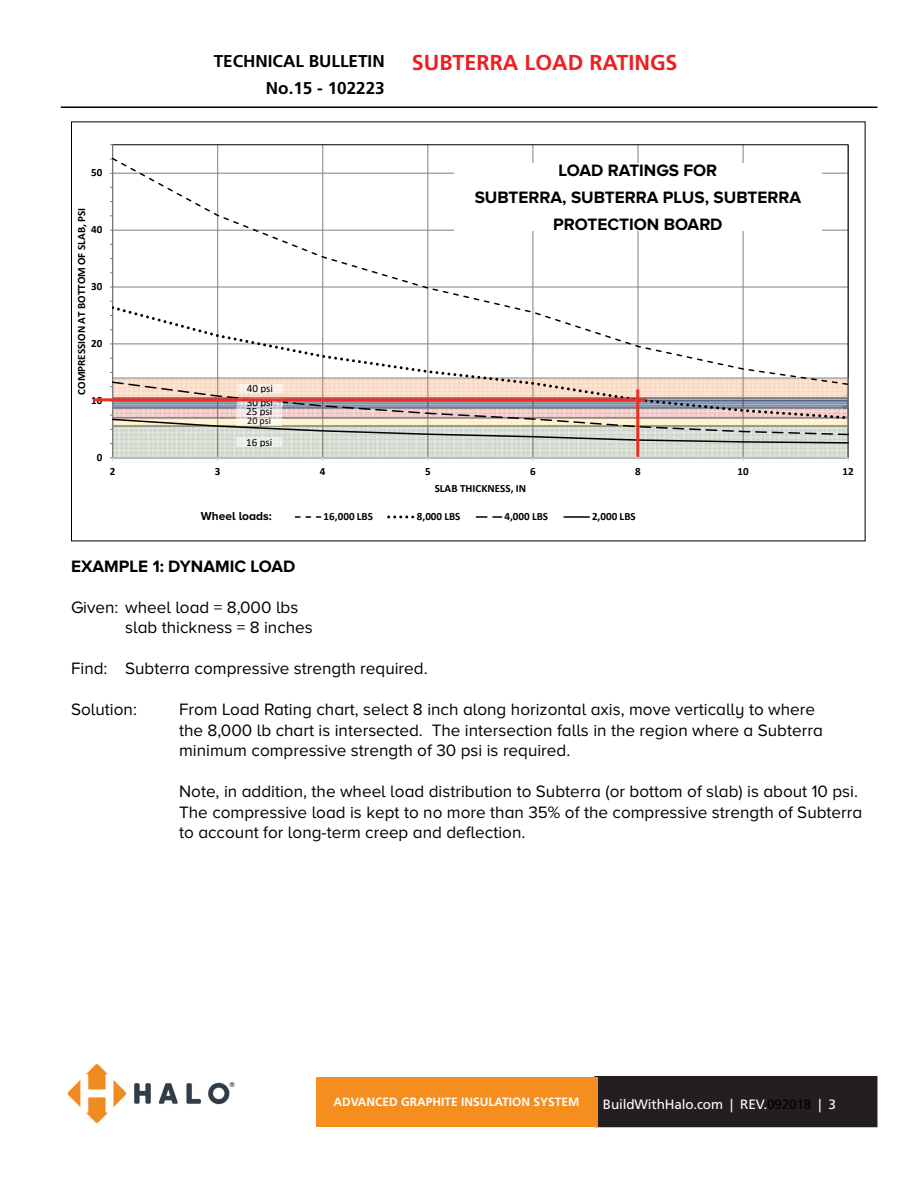
<style>
.page{position:relative;width:918px;height:1188px;background:#fff}
.page>*{position:absolute;margin:0;border:0;box-sizing:border-box;transform-origin:0 0}
.t1{font:700 21.6px "Frutiger LT Std";color:#ee1f23}
.t2{font:17.1px/20.5px "Proxima Nova A";color:#000}
.t3{font:700 17.1px/27px "Proxima Nova A";color:#000;text-align:center}
.t4{font:700 17.1px/27px "Frutiger LT Std";color:#000;text-align:right}
.t5{font:13.5px "Frutiger LT Std";letter-spacing:-.01em;color:#fff}
.t6{font:700 12px "Frutiger LT Std";color:#fff}
.t7{font:700 12px "Proxima Nova A";color:#000}
.t8{font:700 11.1px "Calibri";color:#000}
.t9{font:11.1px "Calibri";color:#000}
.t10{font:10.05px "Calibri";color:#000}
.s1{color:#000}
</style>
<div class="page">
<img style="left:67px;top:1064px;width:168px;height:59px">
<div style="left:595px;top:1077px;width:282px;height:49px;background:#231f20"></div>
<div style="left:594px;top:1076px;width:284px;height:51px;border:2px solid #231f20"></div>
<div style="left:316px;top:1077px;width:281px;height:49px;background:#f68d1f"></div>
<hr style="left:62px;top:106px;width:815px;height:2px;background:#000">
<hr style="left:217px;top:145px;width:1px;height:313px;background:#7f7f7f">
<hr style="left:322px;top:145px;width:1px;height:313px;background:#7f7f7f">
<hr style="left:427px;top:145px;width:1px;height:313px;background:#7f7f7f">
<hr style="left:533px;top:145px;width:1px;height:313px;background:#7f7f7f">
<hr style="left:638px;top:145px;width:1px;height:313px;background:#7f7f7f">
<hr style="left:743px;top:145px;width:1px;height:313px;background:#7f7f7f">
<hr style="left:112px;top:145px;width:1px;height:313px;background:#7f7f7f">
<svg style="left:112px;top:157px;width:737px;height:147px"></svg>
<svg style="left:112px;top:304px;width:737px;height:68px"></svg>
<svg style="left:295px;top:516px;width:26px;height:2px"></svg>
<svg style="left:389px;top:515px;width:25px;height:3px"></svg>
<svg style="left:476px;top:516px;width:26px;height:2px"></svg>
<hr style="left:564px;top:516px;width:25px;height:2px;background:#000">
<svg style="left:110px;top:372px;width:739px;height:89px;background:#d2cac2"></svg>
<hr style="left:636px;top:389px;width:3px;height:68px;background:#ee2e22">
<hr style="left:94px;top:398px;width:552px;height:3px;background:#ee2e22">
<div style="left:454px;top:163px;width:368px;height:67px;background:#fff"></div>
<p class="t4" style="left:214px;top:47px;width:173px">TECHNICAL BULLETIN<br>No.15 - 102223</p>
<p class="t1" style="left:412px;top:50px;width:267px">SUBTERRA LOAD RATINGS</p>
<p class="t8" style="left:91px;top:165px;width:13px">50</p>
<p class="t8" style="left:74px;top:395px;width:188px;rotate:-90deg">COMPRESSION AT BOTTOM OF SLAB, PSI</p>
<p class="t8" style="left:91px;top:222px;width:13px">40</p>
<p class="t8" style="left:91px;top:279px;width:13px">30</p>
<p class="t8" style="left:91px;top:335px;width:13px">20</p>
<p class="t8" style="left:91px;top:392px;width:13px">10</p>
<p class="t8" style="left:97px;top:449px;width:7px">0</p>
<p class="t9" style="left:247px;top:381px;width:28px">40 psi</p>
<p class="t9" style="left:247px;top:395px;width:28px">30 psi</p>
<p class="t9" style="left:246px;top:404px;width:28px">25 psi</p>
<p class="t10" style="left:247px;top:414px;width:25px">20 psi</p>
<p class="t9" style="left:246px;top:434px;width:28px">16 psi</p>
<p class="t3" style="left:559px;top:157px;width:160px">LOAD RATINGS FOR</p>
<p class="t3" style="left:475px;top:184px;width:328px">SUBTERRA, SUBTERRA PLUS, SUBTERRA<br>PROTECTION BOARD</p>
<p class="t8" style="left:110px;top:464px;width:7px">2</p>
<p class="t8" style="left:215px;top:464px;width:7px">3</p>
<p class="t8" style="left:320px;top:464px;width:7px">4</p>
<p class="t8" style="left:425px;top:464px;width:7px">5</p>
<p class="t8" style="left:530px;top:464px;width:7px">6</p>
<p class="t8" style="left:635px;top:464px;width:7px">8</p>
<p class="t8" style="left:738px;top:464px;width:13px">10</p>
<p class="t8" style="left:843px;top:464px;width:13px">12</p>
<p class="t7" style="left:201px;top:509px;width:73px">Wheel loads:</p>
<p class="t8" style="left:435px;top:480px;width:93px">SLAB THICKNESS, IN</p>
<p class="t8" style="left:323px;top:509px;width:51px">16,000 LBS</p>
<p class="t8" style="left:417px;top:509px;width:45px">8,000 LBS</p>
<p class="t8" style="left:504px;top:509px;width:45px">4,000 LBS</p>
<p class="t8" style="left:592px;top:509px;width:45px">2,000 LBS</p>
<p class="t3" style="left:71px;top:552px;width:226px">EXAMPLE 1: DYNAMIC LOAD</p>
<p class="t2" style="left:71px;top:597px;width:229px">Given: wheel load = 8,000 lbs</p>
<p class="t2" style="left:125px;top:617px;width:189px">slab thickness = 8 inches</p>
<p class="t2" style="left:71px;top:658px;width:358px">Find: Subterra compressive strength required.</p>
<p class="t2" style="left:71px;top:699px;width:67px">Solution:</p>
<p class="t2" style="left:179px;top:699px;width:645px">From Load Rating chart, select 8 inch along horizontal axis, move vertically to where the 8,000 lb chart is intersected. The intersection falls in the region where a Subterra minimum compressive strength of 30 psi is required.</p>
<p class="t2" style="left:179px;top:781px;width:685px">Note, in addition, the wheel load distribution to Subterra (or bottom of slab) is about 10 psi.<br>The compressive load is kept to no more than 35% of the compressive strength of Subterra to account for long-term creep and deflection.</p>
<p class="t6" style="left:333px;top:1095px;width:248px">ADVANCED GRAPHITE INSULATION SYSTEM</p>
<p class="t5" style="left:603px;top:1096px;width:235px">BuildWithHalo.com | REV.<span class="s1">092018</span> | 3</p>
</div>
